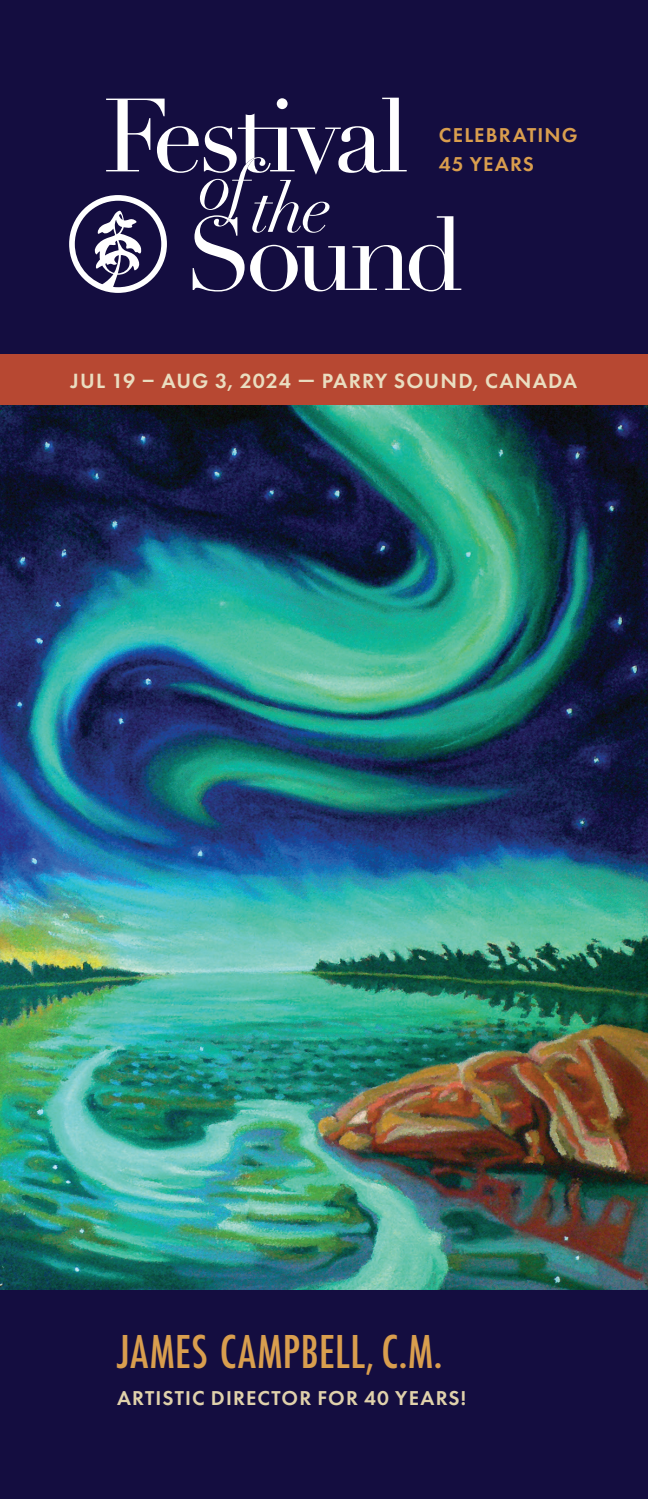
<style>
.page{position:relative;width:648px;height:1499px;background:#fff}
.page>*{position:absolute;margin:0;border:0;box-sizing:border-box;transform-origin:0 0}
.t1{font:500 49.5px "Futura PT Cond";letter-spacing:.01em;color:#d99e4e}
.t2{font:600 21.38px "Futura PT";letter-spacing:.05em;color:#eaddc0}
.t3{font:600 20.7px "Futura PT";letter-spacing:.055em;color:#e0d1ab}
.t4{font:600 20.7px/29.7px "Futura PT";letter-spacing:.055em;color:#d99e4e}
</style>
<div class="page">
<div style="left:0;top:0;width:648px;height:358px;background:#140d40"></div>
<div style="left:0;top:1289px;width:648px;height:209px;background:#140d40"></div>
<img style="left:0;top:405px;width:648px;height:884px">
<svg style="left:69px;top:98px;width:392px;height:195px"></svg>
<div style="left:0;top:354px;width:648px;height:51px;background:#b74832"></div>
<p class="t4" style="left:439px;top:120px;width:140px">CELEBRATING<br>45 YEARS</p>
<p class="t2" style="left:71px;top:367px;width:508px">JUL 19 – AUG 3, 2024 — PARRY SOUND, CANADA</p>
<h1 class="t1" style="left:117px;top:1322px;width:327px">JAMES CAMPBELL, C.M.</h1>
<p class="t3" style="left:117px;top:1385px;width:350px">ARTISTIC DIRECTOR FOR 40 YEARS!</p>
</div>
